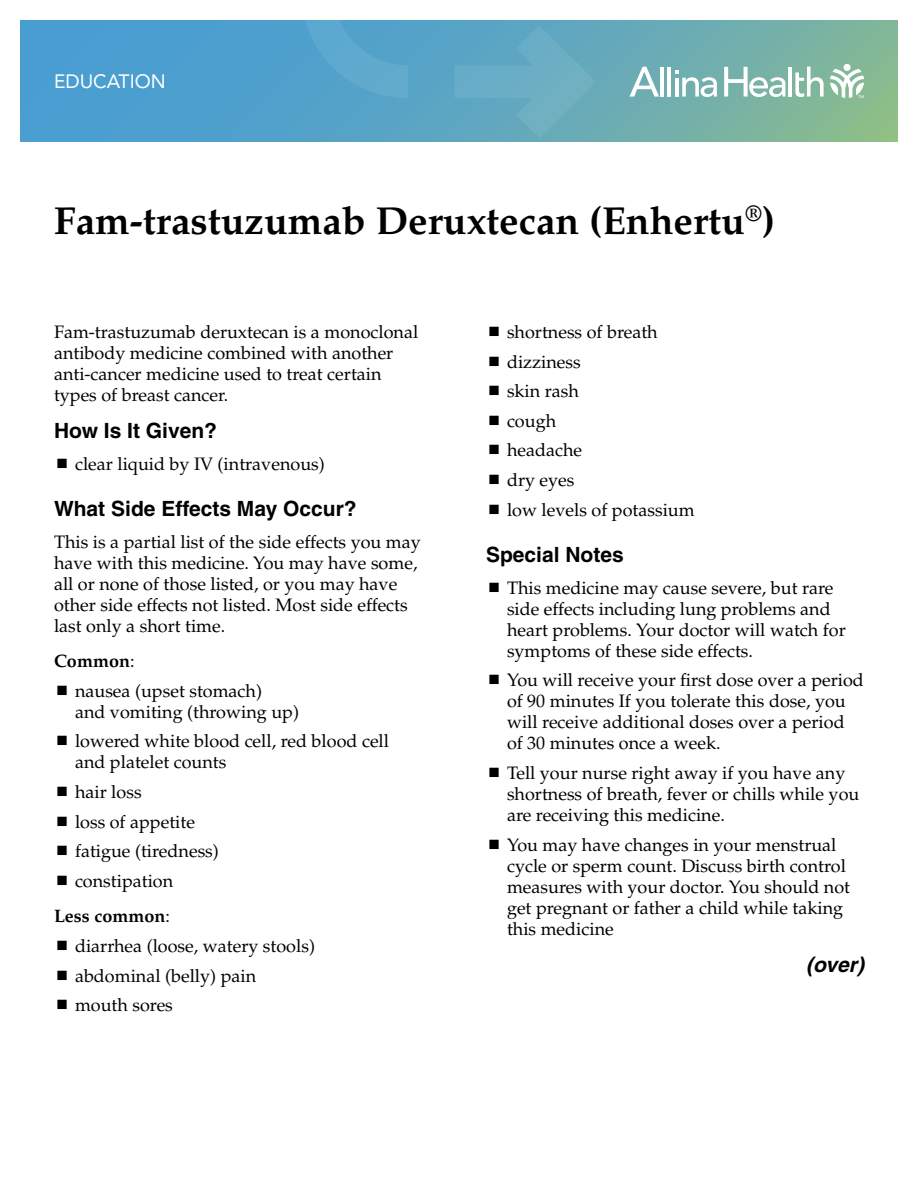
<style>
.page{position:relative;width:918px;height:1188px;background:#fff}
.page>*{position:absolute;margin:0;border:0;box-sizing:border-box;transform-origin:0 0}
.t1{font:700 39px "Palatino";color:#000}
.t2{font:700 21px "Helvetica";color:#000}
.t3{font:italic 700 21px "Helvetica";color:#000}
.t4{font:19.2px "Avenir LT Std";color:#fff}
.t5{font:18px/21px "Palatino";color:#000}
.s1{font-weight:700}
</style>
<div class="page">
<svg style="left:20px;top:20px;width:878px;height:122px;background:#5fa7bc"></svg>
<svg style="left:830px;top:69px;width:34px;height:29px"></svg>
<div style="left:844px;top:64px;width:7px;height:7px;background:#fff;border-radius:50%"></div>
<hr style="left:660px;top:67px;width:4px;height:30px;background:#fff">
<hr style="left:667px;top:67px;width:4px;height:30px;background:#fff">
<hr style="left:789px;top:67px;width:3px;height:30px;background:#fff">
<svg style="left:795px;top:67px;width:29px;height:30px"></svg>
<svg style="left:675px;top:71px;width:42px;height:26px"></svg>
<svg style="left:629px;top:67px;width:30px;height:30px"></svg>
<svg style="left:724px;top:67px;width:62px;height:30px"></svg>
<svg style="left:454px;top:25px;width:142px;height:113px;background:#65aac1"></svg>
<svg style="left:301px;top:20px;width:127px;height:78px;background:#57a4cb"></svg>
<p class="t4" style="left:54px;top:70px;width:113px">EDUCATION</p>
<h1 class="t1" style="left:54px;top:198px;width:723px">Fam-trastuzumab Deruxtecan (Enhertu<sup>®</sup>)</h1>
<p class="t5" style="left:54px;top:321px;width:366px">Fam-trastuzumab deruxtecan is a monoclonal antibody medicine combined with another anti-cancer medicine used to treat certain types of breast cancer.</p>
<p class="t2" style="left:54px;top:418px;width:165px">How Is It Given?</p>
<p class="t5" style="left:75px;top:454px;width:251px">clear liquid by IV (intravenous)</p>
<p class="t2" style="left:54px;top:496px;width:304px">What Side Effects May Occur?</p>
<p class="t5" style="left:54px;top:532px;width:368px">This is a partial list of the side effects you may have with this medicine. You may have some, all or none of those listed, or you may have other side effects not listed. Most side effects last only a short time.</p>
<p class="t5" style="left:75px;top:646px;width:189px;line-height:30px;text-indent:-21px"><span class="s1">Common</span>:<br>nausea (upset stomach)</p>
<p class="t5" style="left:75px;top:697px;width:316px;line-height:29.7px">and vomiting (throwing up)<br>lowered white blood cell, red blood cell</p>
<p class="t5" style="left:75px;top:748px;width:153px;line-height:29.7px">and platelet counts hair loss<br>loss of appetite fatigue (tiredness) constipation</p>
<p class="t5" style="left:75px;top:901px;width:242px;line-height:29.7px;text-indent:-21px"><span class="s1">Less common</span>:<br>diarrhea (loose, watery stools) abdominal (belly) pain<br>mouth sores</p>
<p class="t5" style="left:507px;top:317px;width:189px;line-height:29.7px">shortness of breath dizziness<br>skin rash<br>cough<br>headache<br>dry eyes<br>low levels of potassium</p>
<p class="t2" style="left:486px;top:542px;width:139px">Special Notes</p>
<p class="t5" style="left:507px;top:577px;width:340px">This medicine may cause severe, but rare side effects including lung problems and heart problems. Your doctor will watch for symptoms of these side effects.</p>
<p class="t5" style="left:507px;top:670px;width:358px">You will receive your first dose over a period of 90 minutes If you tolerate this dose, you will receive additional doses over a period of 30 minutes once a week.</p>
<p class="t5" style="left:507px;top:763px;width:354px">Tell your nurse right away if you have any shortness of breath, fever or chills while you are receiving this medicine.</p>
<p class="t5" style="left:507px;top:834px;width:345px">You may have changes in your menstrual cycle or sperm count. Discuss birth control measures with your doctor. You should not get pregnant or father a child while taking this medicine</p>
<p class="t3" style="left:806px;top:952px;width:59px">(over)</p>
</div>
